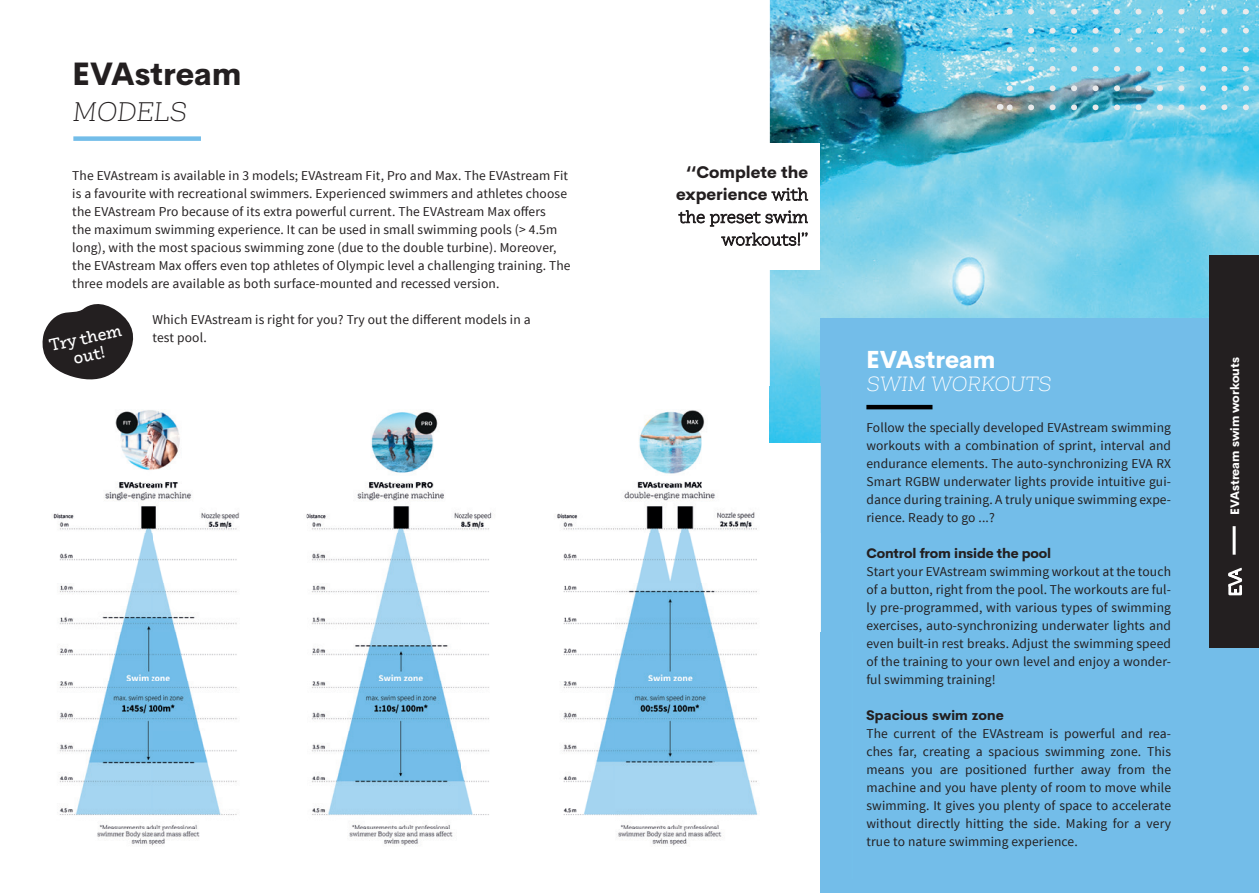
<style>
.page{position:relative;width:1259px;height:893px;background:#fff}
.page>*{position:absolute;margin:0;border:0;box-sizing:border-box;transform-origin:0 0}
.t1{font:800 31.5px "Cerebri Sans";color:#231f20}
.t2{font:200 25.5px "Monroe";color:#231f20}
.t3{font:800 24px "Cerebri Sans";color:#fff}
.t4{font:200 19.5px "Monroe";color:#fff}
.t5{font:800 16.5px/22.5px "Cerebri Sans";color:#231f20;text-align:right}
.t6{font:200 16.5px/22.5px "Monroe";color:#231f20;text-align:right}
.t7{font:16.05px/17.5px "Monroe";color:#fff;text-align:center}
.t8{font:13.5px/18px "Source Sans Pro";letter-spacing:.01em;color:#231f20;text-align:justify}
.t9{font:800 13.5px "Cerebri Sans";letter-spacing:-.01em;color:#231f20}
.t10{font:800 13.5px "Cerebri Sans Pro";letter-spacing:.01em;color:#231f20}
.t11{font:800 12px "Cerebri Sans";color:#fff}
.s1{font-family:"Monroe";font-weight:200}
</style>
<div class="page">
<div style="left:73px;top:136px;width:128px;height:5px;background:#73bde9"></div>
<img style="left:770px;top:0;width:489px;height:386px">
<div style="left:646px;top:144px;width:174px;height:126px;background:#fff"></div>
<div style="left:821px;top:319px;width:438px;height:574px;background:#73bde9"></div>
<hr style="left:866px;top:405px;width:66px;height:4px;background:#000">
<svg style="left:993px;top:0;width:266px;height:110px;background:#73c7e0"></svg>
<div style="left:1209px;top:255px;width:50px;height:392px;background:#231f20"></div>
<hr style="left:1232px;top:526px;width:3px;height:29px;background:#fff">
<img style="left:53px;top:386px;width:768px;height:493px">
<img style="left:770px;top:386px;width:51px;height:57px">
<svg style="left:42px;top:304px;width:92px;height:76px"></svg>
<svg style="left:1228px;top:568px;width:14px;height:27px"></svg>
<h1 class="t1" style="left:72px;top:48px;width:171px">EVAstream</h1>
<h2 class="t2" style="left:72px;top:97px;width:120px">MODELS</h2>
<p class="t8" style="left:72px;top:167px;width:500px;text-align:left">The EVAstream is available in 3 models; EVAstream Fit, Pro and Max. The EVAstream Fit is a favourite with recreational swimmers. Experienced swimmers and athletes choose the EVAstream Pro because of its extra powerful current. The EVAstream Max offers<br>the maximum swimming experience. It can be used in small swimming pools (&gt; 4.5m long), with the most spacious swimming zone (due to the double turbine). Moreover, the EVAstream Max offers even top athletes of Olympic level a challenging training. The three models are available as both surface-mounted and recessed version.</p>
<p class="t8" style="left:152px;top:311px;width:380px">Which EVAstream is right for you? Try out the different models in a test pool.</p>
<p class="t7" style="left:48px;top:337px;width:75px;rotate:-12deg">Try them out!</p>
<p class="t5" style="left:676px;top:159px;width:133px">‘‘Complete the experience <span class="s1">with</span></p>
<p class="t6" style="left:678px;top:206px;width:131px">the preset swim workouts!’’</p>
<h3 class="t3" style="left:866px;top:340px;width:130px">EVAstream</h3>
<h3 class="t4" style="left:866px;top:373px;width:190px">SWIM WORKOUTS</h3>
<p class="t8" style="left:866px;top:419px;width:306px">Follow the specially developed EVAstream swimming workouts with a combination of sprint, interval and endurance elements. The auto-synchronizing EVA RX Smart RGBW underwater lights provide intuitive gui&shy;dance during training. A truly unique swimming expe&shy;rience. Ready to go ...?</p>
<p class="t9" style="left:866px;top:542px;width:186px">Control from inside the pool</p>
<p class="t8" style="left:866px;top:563px;width:306px">Start your EVAstream swimming workout at the touch of a button, right from the pool. The workouts are ful&shy;ly pre-programmed, with various types of swimming exercises, auto-synchronizing underwater lights and even built-in rest breaks. Adjust the swimming speed of the training to your own level and enjoy a wonder&shy;ful swimming training!</p>
<p class="t10" style="left:866px;top:705px;width:139px">Spacious swim zone</p>
<p class="t8" style="left:866px;top:725px;width:306px">The current of the EVAstream is powerful and rea&shy;ches far, creating a spacious swimming zone. This means you are positioned further away from the machine and you have plenty of room to move while swimming. It gives you plenty of space to accelerate without directly hitting the side. Making for a very true to nature swimming experience.</p>
<p class="t11" style="left:1224px;top:515px;width:159px;rotate:-90deg">EVAstream swim workouts</p>
</div>
